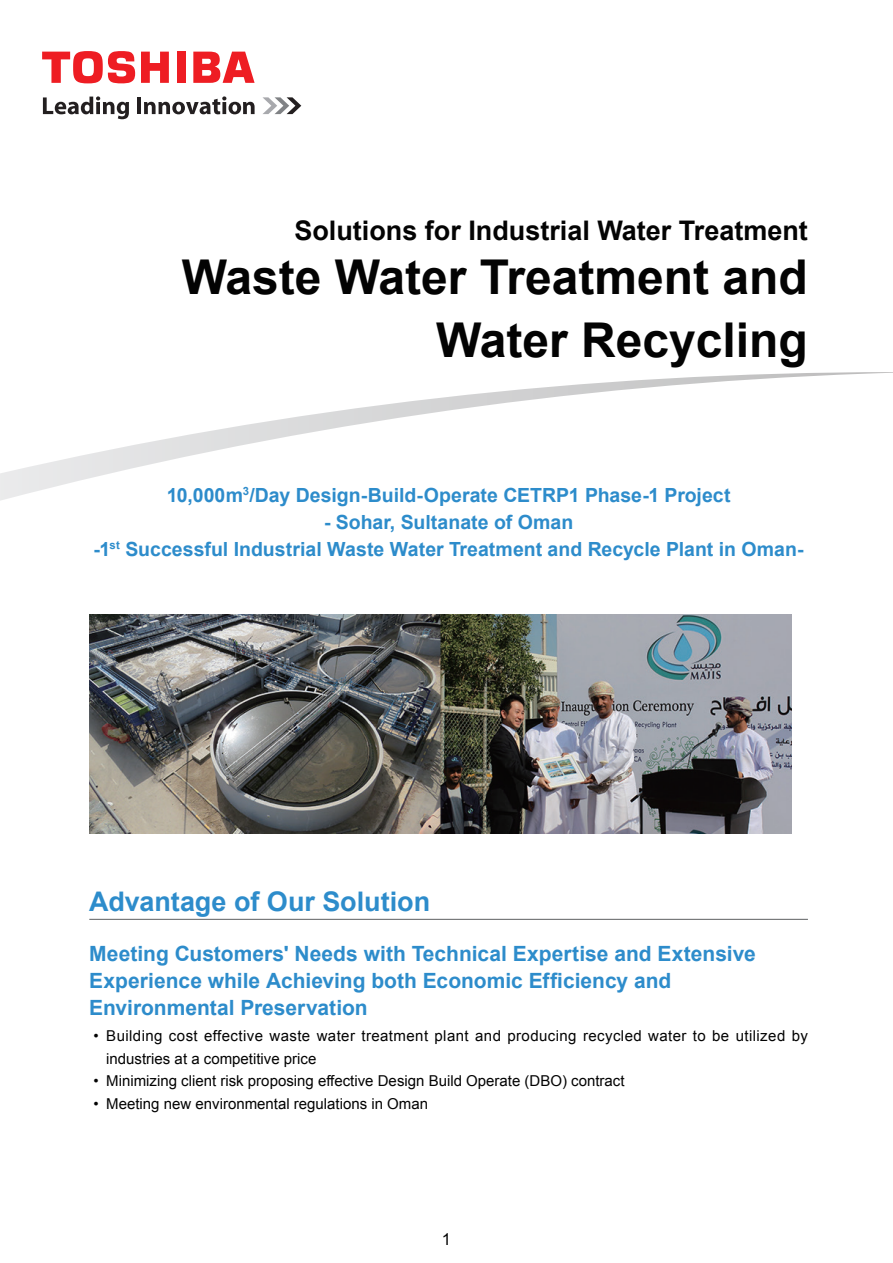
<style>
.page{position:relative;width:893px;height:1263px;background:#fff}
.page>*{position:absolute;margin:0;border:0;box-sizing:border-box;transform-origin:0 0}
.t1{font:700 48px/63px "Arial";color:#030303;text-align:right}
.t2{font:700 27px "Arial";color:#030303}
.t3{font:700 27px "Arial";color:#2d8ccb}
.t4{font:700 21px/27px "Arial";color:#2d8ccb}
.t5{font:700 19.5px/27px "Arial";color:#2d8ccb;text-align:center}
.t6{font:16.5px "Arial";color:#030303}
.t7{font:15px/22.5px "Arial";letter-spacing:.03em;color:#030303}
.t8{font:15px "Arial";color:#030303}
</style>
<div class="page">
<svg style="left:263px;top:97px;width:38px;height:17px"></svg>
<svg style="left:43px;top:96px;width:86px;height:23px"></svg>
<hr style="left:137px;top:97px;width:4px;height:17px;background:#231f20">
<svg style="left:144px;top:96px;width:111px;height:18px"></svg>
<div style="left:177px;top:52px;width:8px;height:31px;background:#ee1d23"></div>
<svg style="left:141px;top:52px;width:28px;height:31px"></svg>
<svg style="left:193px;top:52px;width:62px;height:31px"></svg>
<svg style="left:42px;top:51px;width:93px;height:33px"></svg>
<svg style="left:0;top:372px;width:893px;height:129px"></svg>
<hr style="left:89px;top:919px;width:719px;height:1px;background:#67696b">
<img style="left:89px;top:614px;width:703px;height:219px">
<h2 class="t2" style="left:294px;top:212px;width:515px">Solutions for Industrial Water Treatment</h2>
<h1 class="t1" style="left:182px;top:247px;width:627px">Waste Water Treatment and<br>Water Recycling</h1>
<p class="t5" style="left:167px;top:482px;width:565px">10,000m<sup>3</sup>/Day Design-Build-Operate CETRP1 Phase-1 Project</p>
<p class="t5" style="left:94px;top:509px;width:711px">- Sohar, Sultanate of Oman<br>-1<sup>st</sup> Successful Industrial Waste Water Treatment and Recycle Plant in Oman-</p>
<h2 class="t3" style="left:89px;top:883px;width:342px">Advantage of Our Solution</h2>
<p class="t4" style="left:89px;top:941px;width:668px">Meeting Customers' Needs with Technical Expertise and Extensive<br>Experience while Achieving both Economic Efficiency and<br>Environmental Preservation</p>
<p class="t7" style="left:106px;top:1025px;width:703px;text-indent:-13px">• Building cost effective waste water treatment plant and producing recycled water to be utilized by industries at a competitive price</p>
<p class="t8" style="left:94px;top:1071px;width:533px">• Minimizing client risk proposing effective Design Build Operate (DBO) contract</p>
<p class="t8" style="left:94px;top:1093px;width:336px">• Meeting new environmental regulations in Oman</p>
<p class="t6" style="left:442px;top:1229px;width:11px">1</p>
</div>
